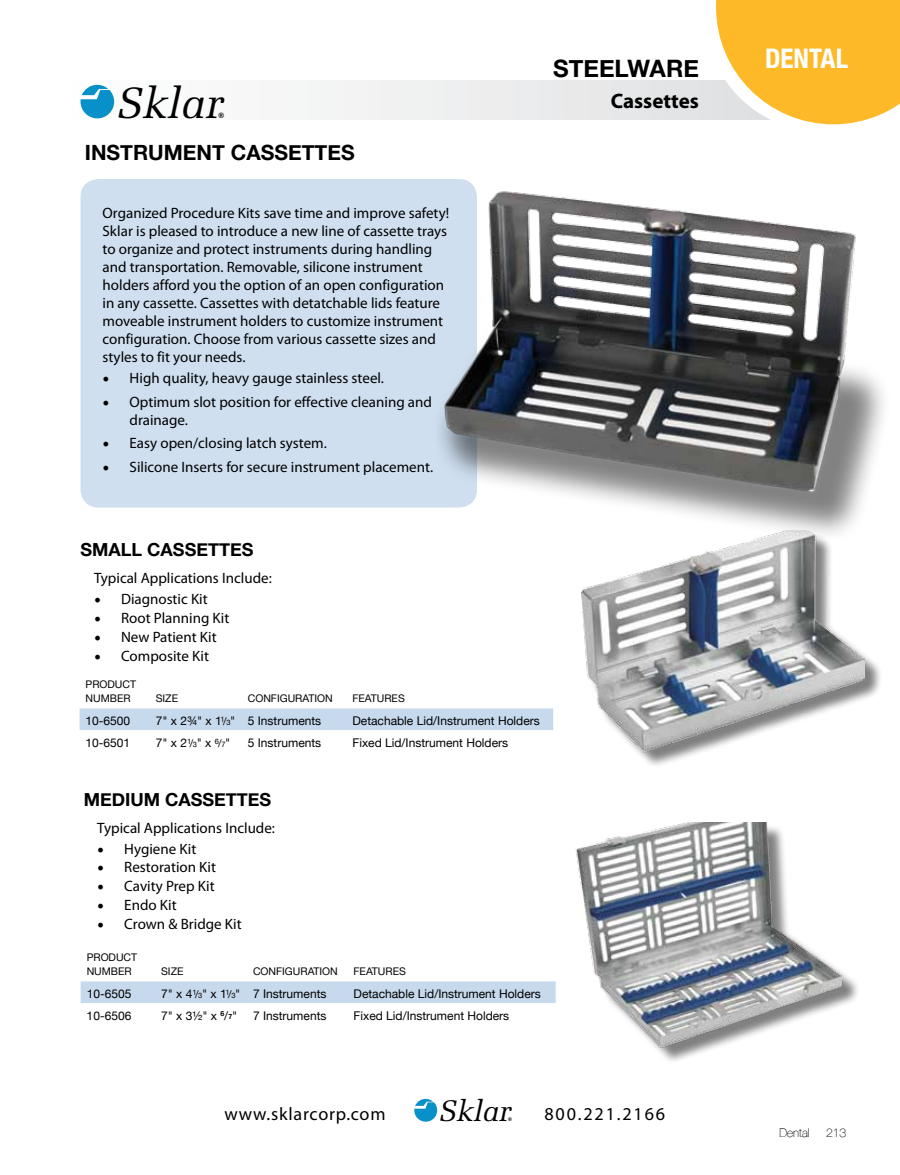
<style>
.page{position:relative;width:900px;height:1175px;background:#fff}
.page>*{position:absolute;margin:0;border:0;box-sizing:border-box;transform-origin:0 0}
.t1{font:italic 43.65px "Melior LT Std";color:#000}
.t2{font:italic 29.7px "Melior LT Std";color:#000}
.t3{font:700 condensed 27px "Helvetica Neue";color:#fff}
.t4{font:700 24px "Helvetica Neue";color:#000}
.t5{font:700 21px "Helvetica Neue";color:#000}
.t6{font:700 21px "Myriad Pro";color:#000}
.t7{font:18.15px "Myriad Pro";letter-spacing:.04em;color:#000}
.t8{font:700 18px "Helvetica Neue";color:#000}
.t9{font:15px/18px "Myriad Pro";color:#000}
.t10{font:12px "Helvetica Neue";color:#000}
.t11{font:200 12px "Helvetica Neue";color:#000}
.t12{font:10.5px/13.5px "Helvetica Neue";color:#000}
.t13{font:700 7.5px "Helvetica";color:#000}
.t14{font:700 5.1px "Helvetica";color:#000}
.s1{font-family:"Minion Pro";font-size:18px}
.s2{font-size:10.5px}
.s3{font-size:7.5px}
.s4{font-weight:700;font-size:7.05px}
</style>
<div class="page">
<div style="left:53px;top:81px;width:759px;height:38px;background:#f6f6f7"></div>
<svg style="left:704px;top:0;width:195px;height:85px;background:#fcc03d"></svg>
<svg style="left:80px;top:85px;width:34px;height:33px"></svg>
<div style="left:211px;top:1088px;width:486px;height:42px;border:2px solid #fff;border-radius:18px"></div>
<svg style="left:414px;top:1098px;width:23px;height:23px"></svg>
<div style="left:80px;top:179px;width:397px;height:328px;background:#cfdff0;border-radius:18px"></div>
<div style="left:79px;top:708px;width:474px;height:22px;background:#c7d9ed"></div>
<div style="left:81px;top:981px;width:474px;height:22px;background:#c7d9ed"></div>
<div style="left:583px;top:532px;width:299px;height:237px;background:#000;opacity:.5"></div>
<img style="left:581px;top:539px;width:283px;height:222px">
<div style="left:579px;top:824px;width:281px;height:240px;background:#000;opacity:.5"></div>
<img style="left:575px;top:822px;width:273px;height:242px">
<img style="left:421px;top:85px;width:478px;height:454px">
<h1 class="t1" style="left:116px;top:77px;width:107px">Sklar</h1>
<p class="t13" style="left:218px;top:109px;width:7px">®</p>
<h3 class="t5" style="left:85px;top:140px;width:271px">INSTRUMENT CASSETTES</h3>
<p class="t9" style="left:102px;top:204px;width:348px">Organized Procedure Kits save time and improve safety!<br>Sklar is pleased to introduce a new line of cassette trays to organize and protect instruments during handling and transportation. Removable, silicone instrument holders afford you the option of an open configuration in any cassette. Cassettes with detatchable lids feature moveable instrument holders to customize instrument configuration. Choose from various cassette sizes and styles to fit your needs.</p>
<p class="t9" style="left:102px;top:369px;width:283px"><span class="s1">•</span> High quality, heavy gauge stainless steel.</p>
<p class="t9" style="left:129px;top:392px;width:304px;text-indent:-27px"><span class="s1">•</span> Optimum slot position for effective cleaning and drainage.</p>
<p class="t9" style="left:102px;top:434px;width:226px"><span class="s1">•</span> Easy open/closing latch system.</p>
<p class="t9" style="left:102px;top:457px;width:332px"><span class="s1">•</span> Silicone Inserts for secure instrument placement.</p>
<h3 class="t4" style="left:553px;top:54px;width:147px">STEELWARE</h3>
<h3 class="t6" style="left:610px;top:87px;width:90px">Cassettes</h3>
<p class="t8" style="left:80px;top:539px;width:174px">SMALL CASSETTES</p>
<p class="t9" style="left:94px;top:569px;width:179px">Typical Applications Include:</p>
<p class="t9" style="left:94px;top:590px;width:115px"><span class="s1">•</span> Diagnostic Kit</p>
<p class="t9" style="left:94px;top:609px;width:137px"><span class="s1">•</span> Root Planning Kit</p>
<p class="t9" style="left:94px;top:628px;width:124px"><span class="s1">•</span> New Patient Kit</p>
<p class="t9" style="left:94px;top:647px;width:116px"><span class="s1">•</span> Composite Kit</p>
<p class="t12" style="left:85px;top:677px;width:52px;text-indent:37px">CT<br>NUMBER</p>
<p class="t12" style="left:85px;top:677px;width:15px">PRODU</p>
<p class="t12" style="left:156px;top:691px;width:24px">SIZE</p>
<p class="t12" style="left:248px;top:691px;width:86px">CONFIGURATION</p>
<p class="t12" style="left:352px;top:691px;width:27px">FEATUR</p>
<p class="t12" style="left:391px;top:691px;width:15px">ES</p>
<p class="t10" style="left:85px;top:713px;width:46px">10-6500</p>
<p class="t10" style="left:156px;top:713px;width:167px">7" x 2¾" x 1<sup>1</sup><span class="s2">/</span><span class="s3">3</span>" 5 Instruments</p>
<p class="t10" style="left:352px;top:713px;width:189px">Detachable Lid/Instrument Holders</p>
<p class="t10" style="left:85px;top:735px;width:46px">10-6501</p>
<p class="t10" style="left:156px;top:735px;width:76px">7" x 2<sup>1</sup><span class="s2">/</span><span class="s3">3</span>" x <sup>6</sup><span class="s2">/</span><span class="s3">7</span>"</p>
<p class="t10" style="left:248px;top:735px;width:75px">5 Instruments</p>
<p class="t10" style="left:352px;top:735px;width:157px">Fixed Lid/Instrument Holders</p>
<p class="t8" style="left:84px;top:788px;width:29px">MEDIUM</p>
<p class="t8" style="left:165px;top:788px;width:13px">CASSETTES</p>
<p class="t9" style="left:97px;top:818px;width:179px">Typical Applications Include:</p>
<p class="t9" style="left:97px;top:839px;width:100px"><span class="s1">•</span> Hygiene Kit</p>
<p class="t9" style="left:97px;top:858px;width:120px"><span class="s1">•</span> Restoration Kit</p>
<p class="t9" style="left:97px;top:877px;width:119px"><span class="s1">•</span> Cavity Prep Kit</p>
<p class="t9" style="left:97px;top:896px;width:81px"><span class="s1">•</span> Endo Kit</p>
<p class="t9" style="left:97px;top:915px;width:146px"><span class="s1">•</span> Crown &amp; Bridge Kit</p>
<p class="t12" style="left:87px;top:950px;width:15px">PRODU</p>
<p class="t12" style="left:87px;top:950px;width:52px;text-indent:37px">CT<br>NUMBER</p>
<p class="t12" style="left:161px;top:964px;width:24px">SIZE</p>
<p class="t12" style="left:253px;top:964px;width:86px">CONFIGURATION</p>
<p class="t12" style="left:353px;top:964px;width:27px">FEATUR</p>
<p class="t12" style="left:392px;top:964px;width:15px">ES</p>
<p class="t10" style="left:87px;top:986px;width:46px">10-6505</p>
<p class="t10" style="left:161px;top:986px;width:167px">7" x 4<sup>1</sup><span class="s2">/</span><span class="s3">3</span>" x 1<sup>1</sup><span class="s2">/</span><span class="s3">3</span>" 7 Instruments</p>
<p class="t10" style="left:353px;top:986px;width:189px">Detachable Lid/Instrument Holders</p>
<p class="t10" style="left:87px;top:1008px;width:46px">10-6506</p>
<p class="t10" style="left:161px;top:1008px;width:78px">7" x 3½" x <sup>6</sup>/<span class="s4">7</span>"</p>
<p class="t10" style="left:253px;top:1008px;width:75px">7 Instruments</p>
<p class="t10" style="left:353px;top:1008px;width:157px">Fixed Lid/Instrument Holders</p>
<p class="t7" style="left:224px;top:1102px;width:162px">www.sklarcorp.com</p>
<h2 class="t2" style="left:438px;top:1093px;width:74px">Sklar</h2>
<p class="t14" style="left:508px;top:1115px;width:5px">®</p>
<p class="t7" style="left:544px;top:1102px;width:122px">800.221.2166</p>
<h3 class="t3" style="left:764px;top:42px;width:84px">DENTAL</h3>
<p class="t11" style="left:779px;top:1126px;width:31px">Dental</p>
<p class="t11" style="left:825px;top:1126px;width:22px">213</p>
</div>
